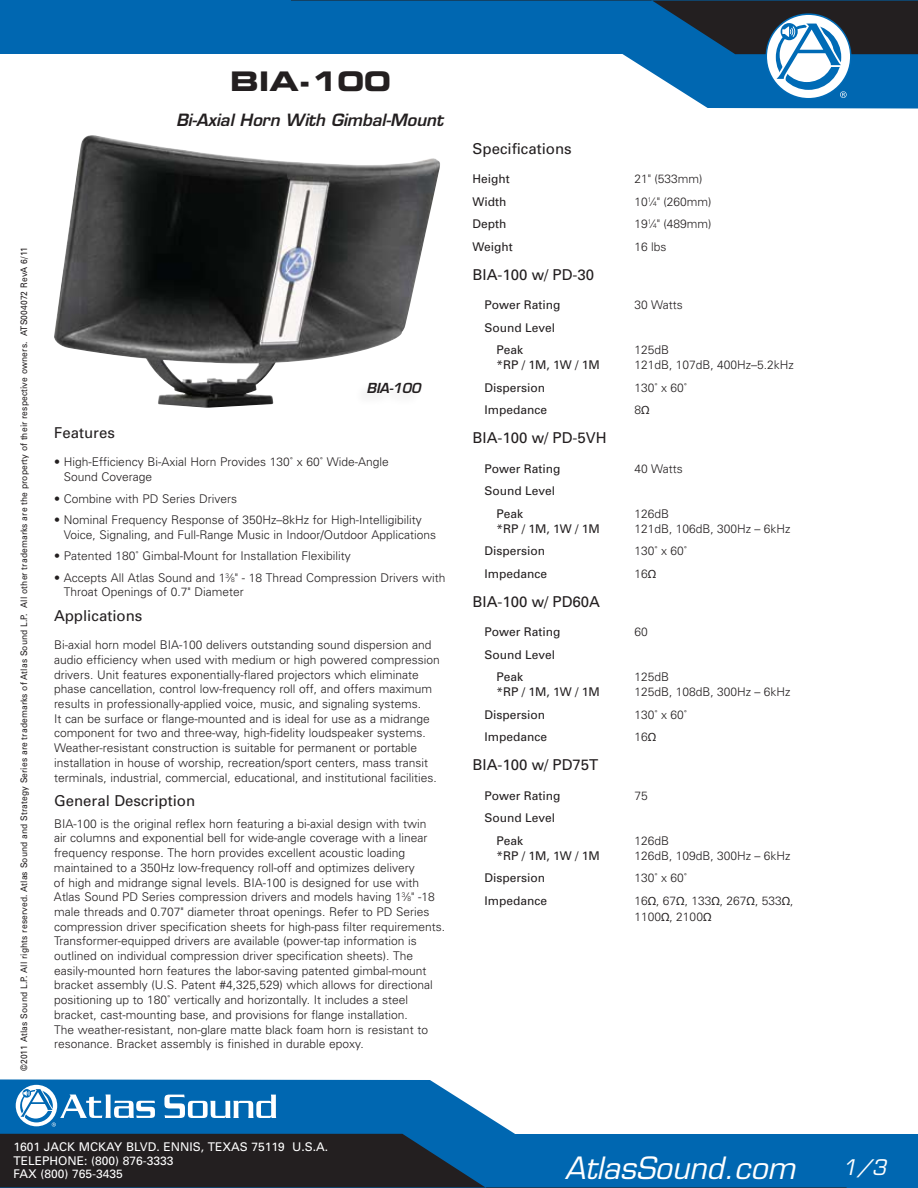
<style>
.page{position:relative;width:918px;height:1188px;background:#fff}
.page>*{position:absolute;margin:0;border:0;box-sizing:border-box;transform-origin:0 0}
.t1{font:italic 30px "Eurostile";color:#fff}
.t2{font:27px "Eurostile Bold Extended Two";color:#231f20}
.t3{font:italic 21px "Eurostile";color:#fff}
.t4{font:italic 600 16.5px "Eurostile";color:#231f20}
.t5{font:15px "Univers";color:#231f20}
.t6{font:italic 600 13.5px "Eurostile";letter-spacing:-.015em;color:#231f20}
.t7{font:300 12px/14.7px "Univers";color:#231f20}
.t8{font:12px/22.5px "Univers";color:#231f20}
.t9{font:12px/13.5px "Univers";color:#fff}
.t10{font:9px "Univers";letter-spacing:.015em;color:#231f20;scale:.94 1}
.s1{font-size:6.6px}
.s2{font-family:"Myriad Pro";font-weight:400}
</style>
<div class="page">
<svg style="left:0;top:1079px;width:918px;height:109px"></svg>
<svg style="left:0;top:1134px;width:847px;height:54px;background:#124064"></svg>
<svg style="left:0;top:0;width:918px;height:109px"></svg>
<svg style="left:164px;top:1095px;width:112px;height:23px"></svg>
<svg style="left:15px;top:1084px;width:43px;height:43px"></svg>
<div style="left:16px;top:1085px;width:41px;height:41px;background:#fff;border-radius:50%"></div>
<svg style="left:19px;top:1087px;width:136px;height:40px"></svg>
<svg style="left:291px;top:0;width:627px;height:98px"></svg>
<img style="left:54px;top:135px;width:386px;height:273px">
<div style="left:353px;top:382px;width:68px;height:25px;background:#fcfcfc"></div>
<h2 class="t2" style="left:230px;top:63px;width:162px">BIA-100</h2>
<h3 class="t4" style="left:176px;top:110px;width:269px">Bi-Axial Horn With Gimbal-Mount</h3>
<p class="t10" style="left:19px;top:1071px;width:878px;rotate:-90deg">©2011 Atlas Sound L.P. All rights reserved. Atlas Sound and Strategy Series are trademarks of Atlas Sound L.P. All other trademarks are the property of their respective owners. ATS004072 RevA 6/11</p>
<p class="t6" style="left:367px;top:380px;width:55px">BIA-100</p>
<p class="t5" style="left:54px;top:424px;width:62px">Features</p>
<p class="t7" style="left:64px;top:454px;width:327px;text-indent:-10px">• High-Efficiency Bi-Axial Horn Provides 130˚ x 60˚ Wide-Angle<br>Sound Coverage</p>
<p class="t7" style="left:54px;top:491px;width:185px">• Combine with PD Series Drivers</p>
<p class="t7" style="left:64px;top:512px;width:374px;text-indent:-10px">• Nominal Frequency Response of 350Hz–8kHz for High-Intelligibility<br>Voice, Signaling, and Full-Range Music in Indoor/Outdoor Applications</p>
<p class="t7" style="left:54px;top:548px;width:298px">• Patented 180˚ Gimbal-Mount for Installation Flexibility</p>
<p class="t7" style="left:64px;top:570px;width:383px;text-indent:-10px">• Accepts All Atlas Sound and 1<sup>3</sup>⁄<span class="s1">8</span>" - 18 Thread Compression Drivers with<br>Throat Openings of 0.7" Diameter</p>
<p class="t5" style="left:54px;top:607px;width:90px">Applications</p>
<p class="t7" style="left:54px;top:637px;width:387px">Bi-axial horn model BIA-100 delivers outstanding sound dispersion and audio efficiency when used with medium or high powered compression drivers. Unit features exponentially-flared projectors which eliminate phase cancellation, control low-frequency roll off, and offers maximum results in professionally-applied voice, music, and signaling systems.<br>It can be surface or flange-mounted and is ideal for use as a midrange component for two and three-way, high-fidelity loudspeaker systems.<br>Weather-resistant construction is suitable for permanent or portable installation in house of worship, recreation/sport centers, mass transit terminals, industrial, commercial, educational, and institutional facilities.</p>
<p class="t5" style="left:54px;top:792px;width:143px">General Description</p>
<p class="t7" style="left:54px;top:816px;width:393px">BIA-100 is the original reflex horn featuring a bi-axial design with twin<br>air columns and exponential bell for wide-angle coverage with a linear frequency response. The horn provides excellent acoustic loading maintained to a 350Hz low-frequency roll-off and optimizes delivery<br>of high and midrange signal levels. BIA-100 is designed for use with Atlas Sound PD Series compression drivers and models having 1<sup>3</sup>⁄<span class="s1">8</span>" -18 male threads and 0.707" diameter throat openings. Refer to PD Series compression driver specification sheets for high-pass filter requirements.<br>Transformer-equipped drivers are available (power-tap information is outlined on individual compression driver specification sheets). The easily-mounted horn features the labor-saving patented gimbal-mount bracket assembly (U.S. Patent #4,325,529) which allows for directional positioning up to 180˚ vertically and horizontally. It includes a steel bracket, cast-mounting base, and provisions for flange installation.<br>The weather-resistant, non-glare matte black foam horn is resistant to resonance. Bracket assembly is finished in durable epoxy.</p>
<p class="t5" style="left:472px;top:140px;width:101px">Specifications</p>
<p class="t8" style="left:472px;top:168px;width:39px">Height</p>
<p class="t7" style="left:634px;top:171px;width:70px">21" (533mm)</p>
<p class="t8" style="left:472px;top:190px;width:35px">Width</p>
<p class="t7" style="left:634px;top:194px;width:79px">10<sup>1</sup>⁄<span class="s1">4</span>" (260mm)</p>
<p class="t8" style="left:472px;top:213px;width:35px">Depth</p>
<p class="t7" style="left:634px;top:216px;width:79px">19<sup>1</sup>⁄<span class="s1">4</span>" (489mm)</p>
<p class="t8" style="left:472px;top:235px;width:42px">Weight</p>
<p class="t7" style="left:634px;top:239px;width:34px">16 lbs</p>
<p class="t5" style="left:472px;top:266px;width:123px">BIA-100 w/ PD-30</p>
<p class="t8" style="left:484px;top:294px;width:78px">Power Rating</p>
<p class="t7" style="left:634px;top:297px;width:50px">30 Watts</p>
<p class="t8" style="left:496px;top:316px;width:60px;text-indent:-12px">Sound Level<br>Peak</p>
<p class="t7" style="left:634px;top:342px;width:36px">125dB</p>
<p class="t8" style="left:496px;top:354px;width:105px">*RP / 1M, 1W / 1M</p>
<p class="t7" style="left:634px;top:357px;width:161px">121dB, 107dB, 400Hz–5.2kHz</p>
<p class="t8" style="left:484px;top:376px;width:62px">Dispersion</p>
<p class="t7" style="left:634px;top:380px;width:54px">130˚ x 60˚</p>
<p class="t8" style="left:484px;top:399px;width:64px">Impedance</p>
<p class="t7" style="left:634px;top:402px;width:17px">8<span class="s2">Ω</span></p>
<p class="t5" style="left:472px;top:429px;width:136px">BIA-100 w/ PD-5VH</p>
<p class="t8" style="left:484px;top:457px;width:78px">Power Rating</p>
<p class="t7" style="left:634px;top:461px;width:50px">40 Watts</p>
<p class="t8" style="left:496px;top:480px;width:60px;text-indent:-12px">Sound Level<br>Peak</p>
<p class="t7" style="left:634px;top:506px;width:36px">126dB</p>
<p class="t8" style="left:496px;top:517px;width:105px">*RP / 1M, 1W / 1M</p>
<p class="t7" style="left:634px;top:521px;width:158px">121dB, 106dB, 300Hz – 6kHz</p>
<p class="t8" style="left:484px;top:540px;width:62px">Dispersion</p>
<p class="t7" style="left:634px;top:543px;width:54px">130˚ x 60˚</p>
<p class="t8" style="left:484px;top:562px;width:64px">Impedance</p>
<p class="t7" style="left:634px;top:566px;width:23px">16<span class="s2">Ω</span></p>
<p class="t5" style="left:472px;top:593px;width:129px">BIA-100 w/ PD60A</p>
<p class="t8" style="left:484px;top:621px;width:78px">Power Rating</p>
<p class="t7" style="left:634px;top:624px;width:15px">60</p>
<p class="t8" style="left:496px;top:643px;width:60px;text-indent:-12px">Sound Level<br>Peak</p>
<p class="t7" style="left:634px;top:669px;width:36px">125dB</p>
<p class="t8" style="left:496px;top:681px;width:105px">*RP / 1M, 1W / 1M</p>
<p class="t7" style="left:634px;top:684px;width:158px">125dB, 108dB, 300Hz – 6kHz</p>
<p class="t8" style="left:484px;top:703px;width:62px">Dispersion</p>
<p class="t7" style="left:634px;top:707px;width:54px">130˚ x 60˚</p>
<p class="t8" style="left:484px;top:726px;width:64px">Impedance</p>
<p class="t7" style="left:634px;top:729px;width:23px">16<span class="s2">Ω</span></p>
<p class="t5" style="left:472px;top:756px;width:127px">BIA-100 w/ PD75T</p>
<p class="t8" style="left:484px;top:784px;width:78px">Power Rating</p>
<p class="t7" style="left:634px;top:788px;width:15px">75</p>
<p class="t8" style="left:496px;top:807px;width:60px;text-indent:-12px">Sound Level<br>Peak</p>
<p class="t7" style="left:634px;top:833px;width:36px">126dB</p>
<p class="t8" style="left:496px;top:844px;width:105px">*RP / 1M, 1W / 1M</p>
<p class="t7" style="left:634px;top:848px;width:158px">126dB, 109dB, 300Hz – 6kHz</p>
<p class="t8" style="left:484px;top:867px;width:62px">Dispersion</p>
<p class="t7" style="left:634px;top:870px;width:54px">130˚ x 60˚</p>
<p class="t8" style="left:484px;top:889px;width:64px">Impedance</p>
<p class="t7" style="left:634px;top:892px;width:161px;line-height:16.5px">16<span class="s2">Ω</span>, 67<span class="s2">Ω</span>, 133<span class="s2">Ω</span>, 267<span class="s2">Ω</span>, 533<span class="s2">Ω</span>,<br>1100<span class="s2">Ω</span>, 2100<span class="s2">Ω</span></p>
<p class="t9" style="left:14px;top:1140px;width:316px">1601 JACK MCKAY BLVD. ENNIS, TEXAS 75119 U.S.A.<br>TELEPHONE: (800) 876-3333<br>FAX (800) 765-3435</p>
<h1 class="t1" style="left:565px;top:1150px;width:232px">AtlasSound.com</h1>
<h3 class="t3" style="left:842px;top:1155px;width:46px">1/3</h3>
</div>
